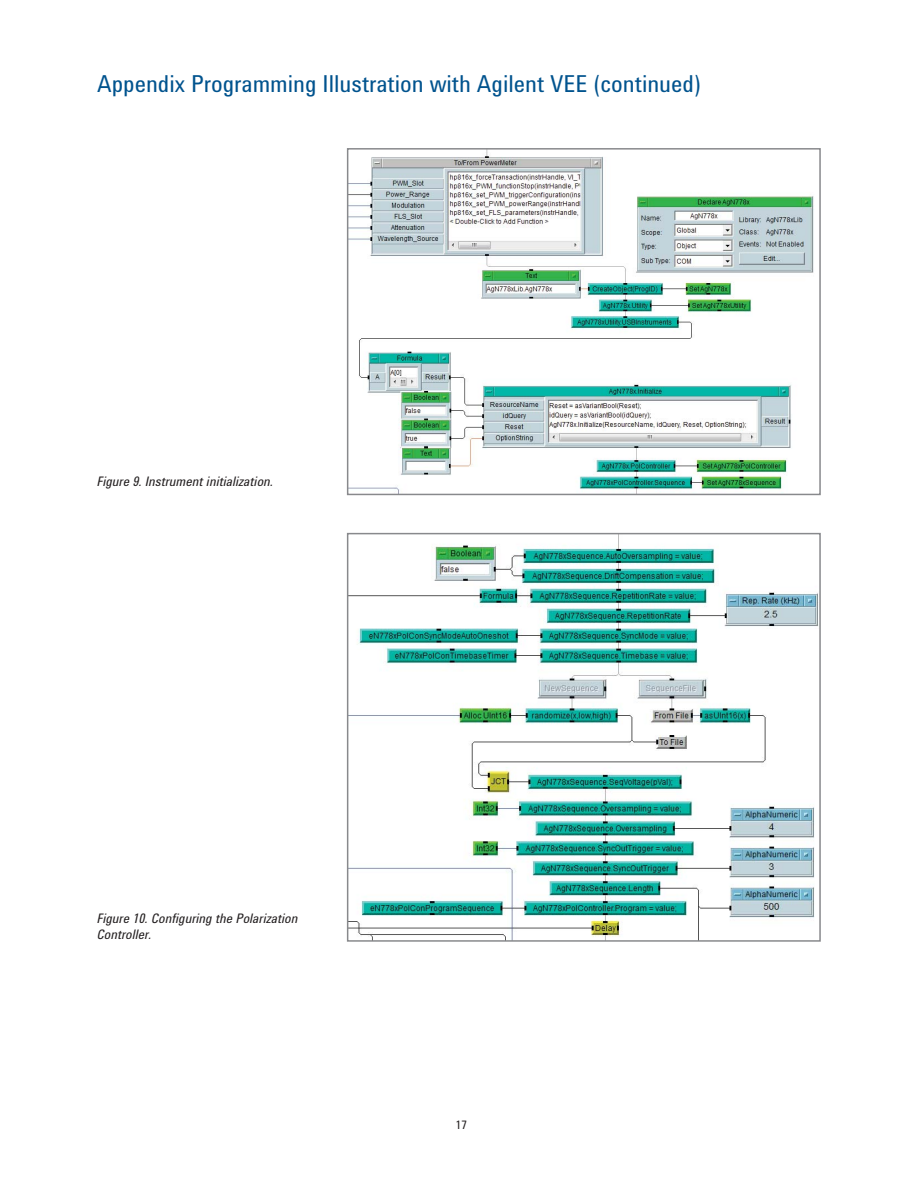
<style>
.page{position:relative;width:918px;height:1188px;background:#fff}
.page>*{position:absolute;margin:0;border:0;box-sizing:border-box;transform-origin:0 0}
.t1{font:24px "Agilent Condensed CFF";color:#00538e}
.t2{font:italic 13.5px/16.5px "Agilent Condensed CFF";color:#231f20}
.t3{font:12px "Agilent Condensed CFF";color:#231f20}
</style>
<div class="page">
<img style="left:350px;top:151px;width:464px;height:341px">
<div style="left:347px;top:148px;width:474px;height:347px;border:2px solid #88898c"></div>
<img style="left:350px;top:536px;width:468px;height:403px">
<div style="left:347px;top:533px;width:474px;height:409px;border:2px solid #88898c"></div>
<h1 class="t1" style="left:97px;top:75px;width:605px">Appendix Programming Illustration with Agilent VEE (continued)</h1>
<p class="t2" style="left:97px;top:474px;width:178px">Figure 9. Instrument initialization.</p>
<p class="t2" style="left:97px;top:911px;width:202px">Figure 10. Configuring the Polarization<br>Controller.</p>
<p class="t3" style="left:456px;top:1120px;width:13px">17</p>
</div>
